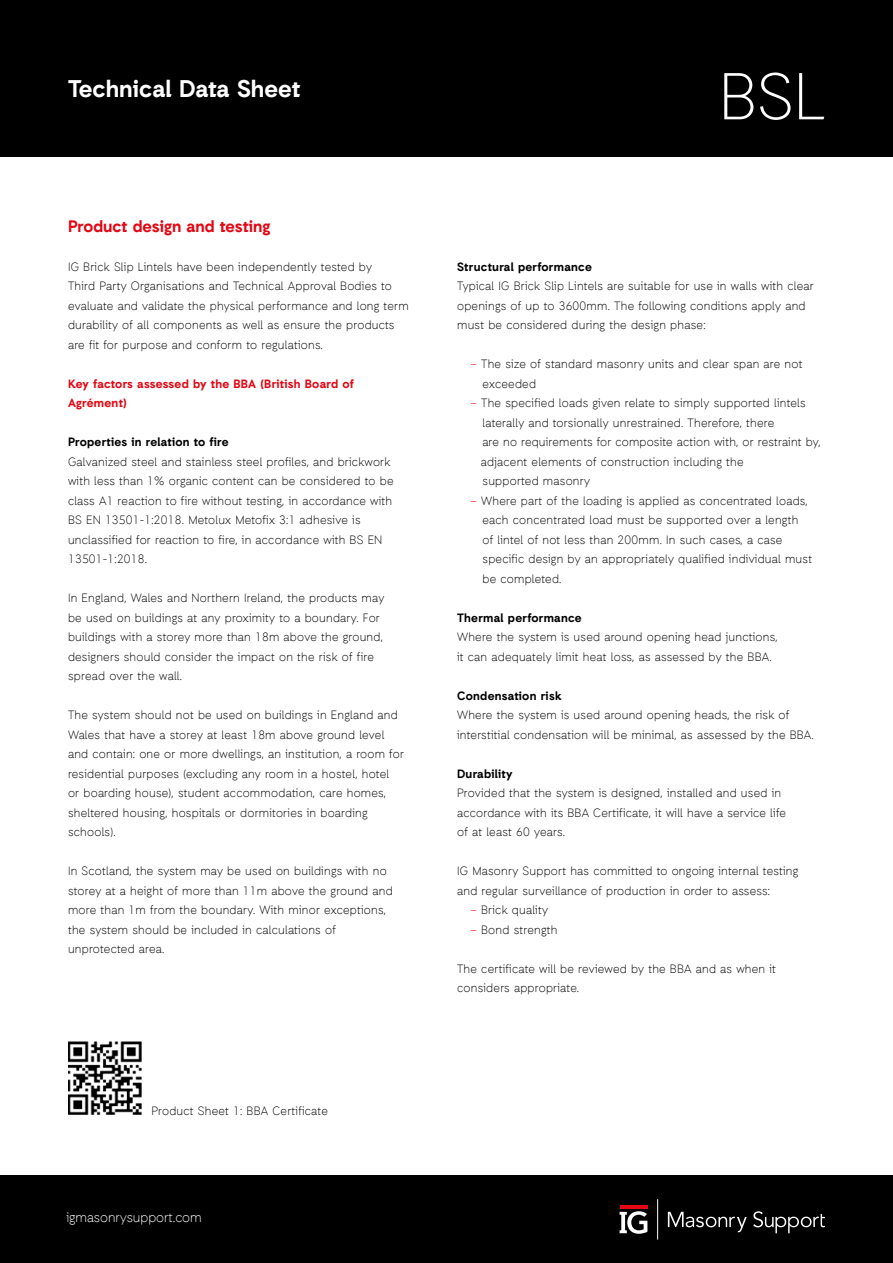
<style>
.page{position:relative;width:893px;height:1263px;background:#fff}
.page>*{position:absolute;margin:0;border:0;box-sizing:border-box;transform-origin:0 0}
.t1{font:300 66px "Auxilia";color:#fff}
.t2{font:700 24px "Auxilia";color:#fff}
.t3{font:700 16.5px "Auxilia";color:#e30613}
.t4{font:300 13.5px "Auxilia";color:#fff}
.t5{font:300 12px/19.5px "Auxilia";letter-spacing:.02em;color:#000}
.t6{font:700 12px "Auxilia";letter-spacing:.02em;color:#000}
.t7{font:700 12px/19.5px "Auxilia";letter-spacing:.02em;color:#e30613}
.s1{color:#e30613}
</style>
<div class="page">
<div style="left:0;top:0;width:893px;height:156px;background:#000"></div>
<div style="left:0;top:1176px;width:893px;height:87px;background:#000"></div>
<hr style="left:620px;top:1206px;width:27px;height:3px;background:#e30613">
<svg style="left:620px;top:1211px;width:27px;height:23px"></svg>
<hr style="left:657px;top:1199px;width:1px;height:40px;background:#fff">
<svg style="left:753px;top:1211px;width:72px;height:22px"></svg>
<svg style="left:668px;top:1212px;width:79px;height:20px"></svg>
<img style="left:68px;top:1042px;width:73px;height:73px">
<h2 class="t2" style="left:68px;top:74px;width:234px">Technical Data Sheet</h2>
<h3 class="t3" style="left:68px;top:216px;width:204px">Product design and testing</h3>
<p class="t5" style="left:68px;top:257px;width:342px">IG Brick Slip Lintels have been independently tested by<br>Third Party Organisations and Technical Approval Bodies to evaluate and validate the physical performance and long term durability of all components as well as ensure the products are fit for purpose and conform to regulations.</p>
<p class="t7" style="left:68px;top:374px;width:287px">Key factors assessed by the BBA (British Board of<br>Agrément)</p>
<p class="t6" style="left:68px;top:435px;width:162px">Properties in relation to fire</p>
<p class="t5" style="left:68px;top:452px;width:327px">Galvanized steel and stainless steel profiles, and brickwork with less than 1% organic content can be considered to be class A1 reaction to fire without testing, in accordance with BS EN 13501-1:2018. Metolux Metofix 3:1 adhesive is unclassified for reaction to fire, in accordance with BS EN 13501-1:2018.</p>
<p class="t5" style="left:68px;top:588px;width:318px">In England, Wales and Northern Ireland, the products may be used on buildings at any proximity to a boundary. For buildings with a storey more than 18m above the ground, designers should consider the impact on the risk of fire spread over the wall.</p>
<p class="t5" style="left:68px;top:705px;width:337px">The system should not be used on buildings in England and Wales that have a storey at least 18m above ground level and contain: one or more dwellings, an institution, a room for residential purposes (excluding any room in a hostel, hotel<br>or boarding house), student accommodation, care homes, sheltered housing, hospitals or dormitories in boarding schools).</p>
<p class="t5" style="left:68px;top:861px;width:326px">In Scotland, the system may be used on buildings with no storey at a height of more than 11m above the ground and more than 1m from the boundary. With minor exceptions, the system should be included in calculations of unprotected area.</p>
<p class="t5" style="left:151px;top:1101px;width:178px">Product Sheet 1: BBA Certificate</p>
<p class="t4" style="left:66px;top:1209px;width:137px">igmasonrysupport.com</p>
<h1 class="t1" style="left:719px;top:56px;width:107px">BSL</h1>
<p class="t6" style="left:457px;top:259px;width:136px">Structural performance</p>
<p class="t5" style="left:457px;top:276px;width:358px">Typical IG Brick Slip Lintels are suitable for use in walls with clear openings of up to 3600mm. The following conditions apply and must be considered during the design phase:</p>
<p class="t5" style="left:482px;top:354px;width:322px;text-indent:-12px"><span class="s1">–</span> The size of standard masonry units and clear span are not exceeded</p>
<p class="t5" style="left:481px;top:393px;width:341px;text-indent:-10px"><span class="s1">–</span> The specified loads given relate to simply supported lintels laterally and torsionally unrestrained. Therefore, there<br>are no requirements for composite action with, or restraint by, adjacent elements of construction including the<br>supported masonry</p>
<p class="t5" style="left:482px;top:491px;width:331px;text-indent:-12px"><span class="s1">–</span> Where part of the loading is applied as concentrated loads, each concentrated load must be supported over a length of lintel of not less than 200mm. In such cases, a case specific design by an appropriately qualified individual must be completed.</p>
<p class="t6" style="left:457px;top:610px;width:126px">Thermal performance</p>
<p class="t5" style="left:457px;top:627px;width:322px">Where the system is used around opening head junctions, it can adequately limit heat loss, as assessed by the BBA.</p>
<p class="t6" style="left:457px;top:688px;width:106px">Condensation risk</p>
<p class="t5" style="left:457px;top:705px;width:358px">Where the system is used around opening heads, the risk of interstitial condensation will be minimal, as assessed by the BBA.</p>
<p class="t6" style="left:457px;top:766px;width:57px">Durability</p>
<p class="t5" style="left:457px;top:783px;width:330px">Provided that the system is designed, installed and used in accordance with its BBA Certificate, it will have a service life of at least 60 years.</p>
<p class="t5" style="left:457px;top:861px;width:343px">IG Masonry Support has committed to ongoing internal testing and regular surveillance of production in order to assess:</p>
<p class="t5" style="left:471px;top:900px;width:79px"><span class="s1">–</span> Brick quality</p>
<p class="t5" style="left:471px;top:920px;width:88px"><span class="s1">–</span> Bond strength</p>
<p class="t5" style="left:457px;top:959px;width:320px">The certificate will be reviewed by the BBA and as when it considers appropriate.</p>
</div>
